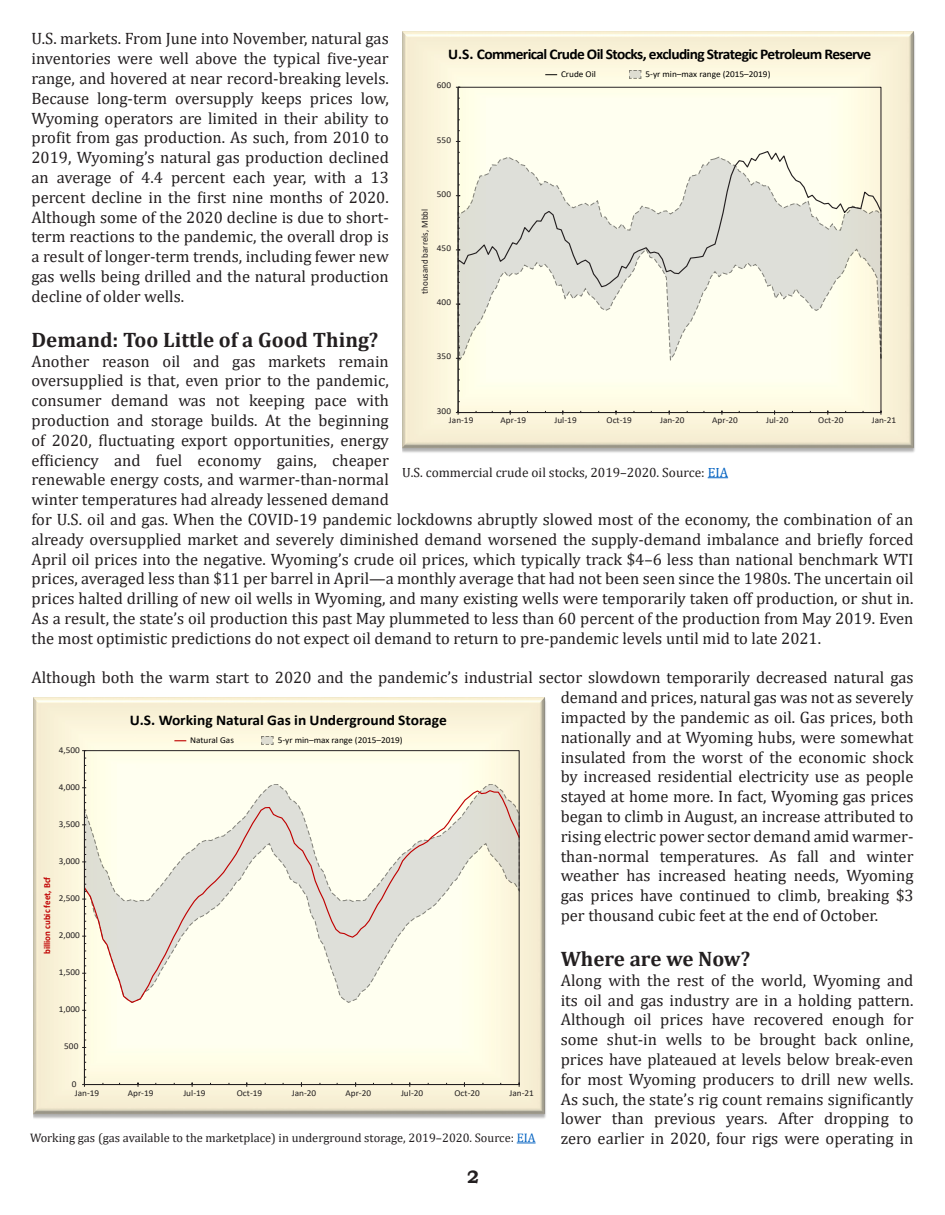
<style>
.page{position:relative;width:945px;height:1215px;background:#fff}
.page>*{position:absolute;margin:0;border:0;box-sizing:border-box;transform-origin:0 0}
.t1{font:700 21px "Cambria";color:#231f20}
.t2{font:700 18px "Bookman Old Style";color:#231f20}
.t3{font:16.5px/19.8px "Cambria";color:#231f20;text-align:justify}
.t4{font:700 14.85px "Calibri";letter-spacing:-.045em;color:#000;scale:1.04 1}
.t5{font:700 14.85px "Calibri";color:#000;scale:1.04 1}
.t6{font:13.35px "Cambria";color:#231f20}
.t7{font:12.3px "Cambria";color:#231f20}
.t8{font:700 9.3px "Calibri";color:#c00000;scale:.96 1}
.t9{font:9.3px "Calibri";color:#231f20;scale:.96 1}
.t10{font:8.85px "Calibri";color:#231f20;scale:1.04 1}
.t11{font:8.85px "Calibri";color:#000;scale:1.04 1}
.s1{color:#0563c1}
</style>
<div class="page">
<img style="left:33px;top:698px;width:513px;height:421px">
<svg style="left:82px;top:780px;width:435px;height:224px"></svg>
<svg style="left:82px;top:1077px;width:4px;height:10px"></svg>
<svg style="left:83px;top:789px;width:438px;height:215px"></svg>
<div style="left:84px;top:750px;width:435px;height:335px;border:1px solid #231f20"></div>
<svg style="left:261px;top:736px;width:12px;height:9px"></svg>
<svg style="left:174px;top:740px;width:12px;height:1px"></svg>
<svg style="left:517px;top:1143px;width:19px;height:1px"></svg>
<img style="left:402px;top:32px;width:513px;height:421px">
<svg style="left:459px;top:288px;width:422px;height:72px"></svg>
<hr style="left:458px;top:87px;width:1px;height:326px;background:#231f20">
<hr style="left:458px;top:412px;width:423px;height:1px;background:#231f20">
<svg style="left:456px;top:410px;width:4px;height:5px"></svg>
<svg style="left:457px;top:150px;width:426px;height:138px"></svg>
<svg style="left:629px;top:70px;width:12px;height:9px"></svg>
<svg style="left:545px;top:74px;width:12px;height:1px"></svg>
<svg style="left:708px;top:477px;width:20px;height:1px"></svg>
<p class="t3" style="left:32px;top:29px;width:359px">U.S. markets. From June into November, natural gas inventories were well above the typical five-year range, and hovered at near record-breaking levels.<br>Because long-term oversupply keeps prices low, Wyoming operators are limited in their ability to profit from gas production. As such, from 2010 to 2019, Wyoming’s natural gas production declined an average of 4.4 percent each year, with a 13 percent decline in the first nine months of 2020.<br>Although some of the 2020 decline is due to short&shy;term reactions to the pandemic, the overall drop is a result of longer-term trends, including fewer new gas wells being drilled and the natural production decline of older wells.</p>
<p class="t1" style="left:32px;top:325px;width:348px">Demand: Too Little of a Good Thing?</p>
<p class="t3" style="left:32px;top:351px;width:884px;text-align:left">Another reason oil and gas markets remain<br>oversupplied is that, even prior to the pandemic,<br>consumer demand was not keeping pace with<br>production and storage builds. At the beginning<br>of 2020, fluctuating export opportunities, energy<br>efficiency and fuel economy gains, cheaper<br>renewable energy costs, and warmer-than-normal<br>winter temperatures had already lessened demand<br>for U.S. oil and gas. When the COVID-19 pandemic lockdowns abruptly slowed most of the economy, the combination of an already oversupplied market and severely diminished demand worsened the supply-demand imbalance and briefly forced April oil prices into the negative. Wyoming’s crude oil prices, which typically track $4–6 less than national benchmark WTI prices, averaged less than $11 per barrel in April—a monthly average that had not been seen since the 1980s. The uncertain oil prices halted drilling of new oil wells in Wyoming, and many existing wells were temporarily taken off production, or shut in.<br>As a result, the state’s oil production this past May plummeted to less than 60 percent of the production from May 2019. Even the most optimistic predictions do not expect oil demand to return to pre-pandemic levels until mid to late 2021.</p>
<p class="t3" style="left:561px;top:668px;width:354px;text-indent:-529px">Although both the warm start to 2020 and the pandemic’s industrial sector slowdown temporarily decreased natural gas demand and prices, natural gas was not as severely impacted by the pandemic as oil. Gas prices, both nationally and at Wyoming hubs, were somewhat insulated from the worst of the economic shock by increased residential electricity use as people stayed at home more. In fact, Wyoming gas prices began to climb in August, an increase attributed to rising electric power sector demand amid warmer&shy;than-normal temperatures. As fall and winter weather has increased heating needs, Wyoming gas prices have continued to climb, breaking $3 per thousand cubic feet at the end of October.</p>
<p class="t1" style="left:561px;top:944px;width:191px">Where are we Now?</p>
<p class="t3" style="left:561px;top:970px;width:354px">Along with the rest of the world, Wyoming and its oil and gas industry are in a holding pattern.<br>Although oil prices have recovered enough for some shut-in wells to be brought back online, prices have plateaued at levels below break-even for most Wyoming producers to drill new wells.<br>As such, the state’s rig count remains significantly lower than previous years. After dropping to zero earlier in 2020, four rigs were operating in</p>
<p class="t4" style="left:448px;top:43px;width:408px">U.S. Commerical Crude Oil Stocks, excluding Strategic Petroleum Reserve</p>
<p class="t11" style="left:561px;top:68px;width:35px">Crude Oil</p>
<p class="t11" style="left:646px;top:68px;width:122px">5-yr min–max range (2015–2019)</p>
<p class="t10" style="left:437px;top:79px;width:15px">600</p>
<p class="t10" style="left:437px;top:133px;width:15px">550</p>
<p class="t10" style="left:437px;top:188px;width:15px">500</p>
<p class="t9" style="left:418px;top:294px;width:90px;rotate:-90deg">thousand barrels, Mbbl</p>
<p class="t10" style="left:437px;top:242px;width:15px">450</p>
<p class="t10" style="left:437px;top:296px;width:15px">400</p>
<p class="t10" style="left:437px;top:350px;width:15px">350</p>
<p class="t10" style="left:437px;top:405px;width:15px">300</p>
<p class="t10" style="left:449px;top:414px;width:25px">Jan-19</p>
<p class="t10" style="left:501px;top:414px;width:26px">Apr-19</p>
<p class="t10" style="left:555px;top:414px;width:23px">Jul-19</p>
<p class="t10" style="left:607px;top:414px;width:26px">Oct-19</p>
<p class="t10" style="left:660px;top:414px;width:25px">Jan-20</p>
<p class="t10" style="left:712px;top:414px;width:26px">Apr-20</p>
<p class="t10" style="left:766px;top:414px;width:23px">Jul-20</p>
<p class="t10" style="left:818px;top:414px;width:26px">Oct-20</p>
<p class="t10" style="left:872px;top:414px;width:25px">Jan-21</p>
<p class="t6" style="left:402px;top:465px;width:327px">U.S. commercial crude oil stocks, 2019–2020. Source: <span class="s1">EIA</span></p>
<p class="t5" style="left:130px;top:709px;width:306px">U.S. Working Natural Gas in Underground Storage</p>
<p class="t11" style="left:190px;top:734px;width:44px">Natural Gas</p>
<p class="t11" style="left:278px;top:734px;width:122px">5-yr min–max range (2015–2019)</p>
<p class="t10" style="left:59px;top:744px;width:22px">4,500</p>
<p class="t10" style="left:59px;top:781px;width:22px">4,000</p>
<p class="t10" style="left:59px;top:818px;width:22px">3,500</p>
<p class="t10" style="left:59px;top:855px;width:22px">3,000</p>
<p class="t8" style="left:41px;top:954px;width:82px;rotate:-90deg">billion cubic feet, Bcf</p>
<p class="t10" style="left:59px;top:892px;width:22px">2,500</p>
<p class="t10" style="left:59px;top:929px;width:22px">2,000</p>
<p class="t10" style="left:59px;top:966px;width:22px">1,500</p>
<p class="t10" style="left:59px;top:1003px;width:22px">1,000</p>
<p class="t10" style="left:64px;top:1040px;width:15px">500</p>
<p class="t10" style="left:72px;top:1077px;width:6px">0</p>
<p class="t10" style="left:75px;top:1087px;width:25px">Jan-19</p>
<p class="t10" style="left:128px;top:1087px;width:26px">Apr-19</p>
<p class="t10" style="left:183px;top:1087px;width:23px">Jul-19</p>
<p class="t10" style="left:237px;top:1087px;width:26px">Oct-19</p>
<p class="t10" style="left:292px;top:1087px;width:25px">Jan-20</p>
<p class="t10" style="left:346px;top:1087px;width:26px">Apr-20</p>
<p class="t10" style="left:401px;top:1087px;width:23px">Jul-20</p>
<p class="t10" style="left:454px;top:1087px;width:26px">Oct-20</p>
<p class="t10" style="left:510px;top:1087px;width:25px">Jan-21</p>
<p class="t7" style="left:30px;top:1131px;width:507px">Working gas (gas available to the marketplace) in underground storage, 2019–2020. Source: <span class="s1">EIA</span></p>
<p class="t2" style="left:467px;top:1164px;width:13px">2</p>
</div>
